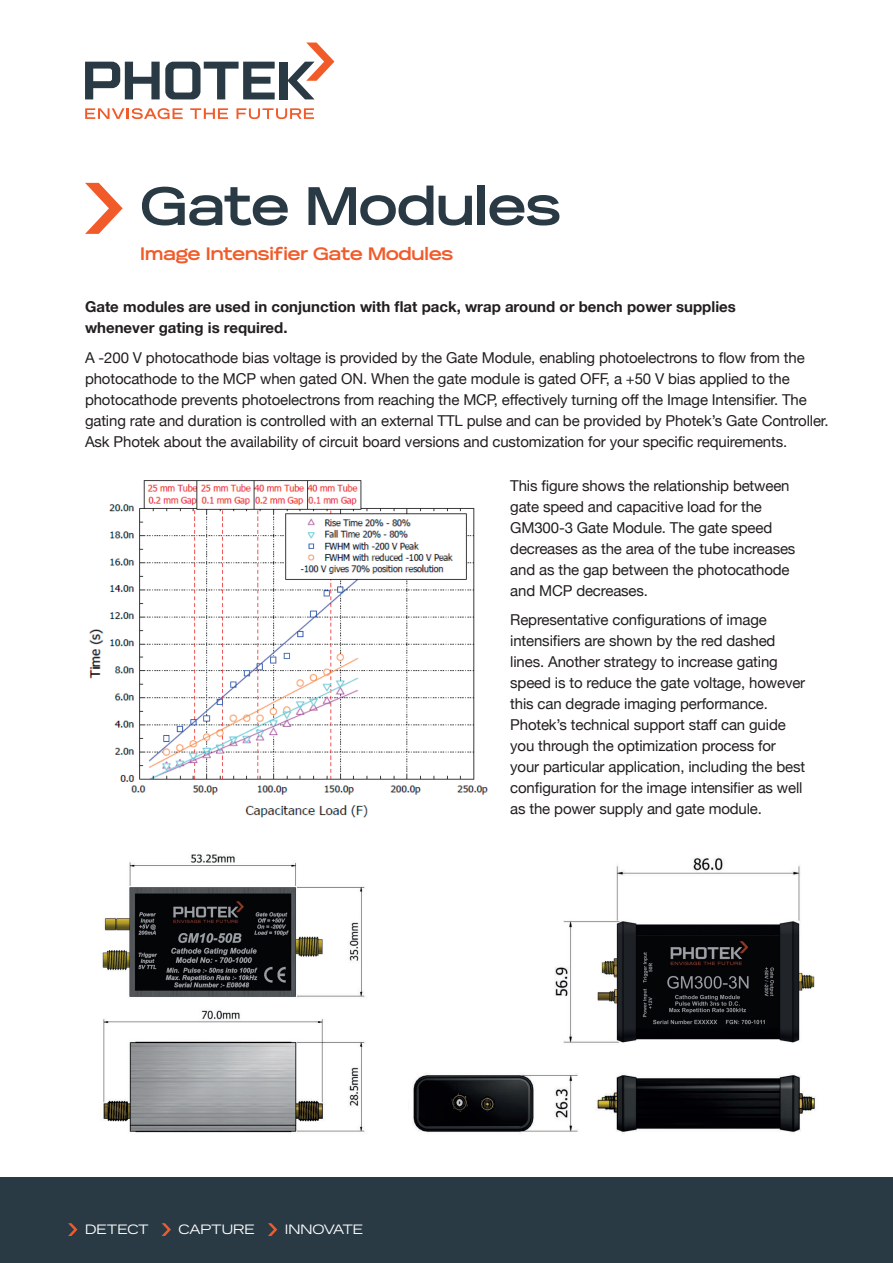
<style>
.page{position:relative;width:893px;height:1263px;background:#fff}
.page>*{position:absolute;margin:0;border:0;box-sizing:border-box;transform-origin:0 0}
.t1{font:700 54px "Reservation Wide";color:#293a45}
.t2{font:700 18px "Reservation Wide";color:#f15b2a}
.t3{font:15px/21px "Helvetica Neue";letter-spacing:-.01em;color:#231f20}
.t4{font:700 15px/21px "Helvetica Neue";color:#231f20}
.t5{font:13.5px "Reservation Wide";color:#fff}
</style>
<div class="page">
<div style="left:0;top:1178px;width:893px;height:85px;background:#293a45"></div>
<svg style="left:268px;top:1223px;width:9px;height:13px"></svg>
<svg style="left:162px;top:1223px;width:9px;height:13px"></svg>
<svg style="left:68px;top:1223px;width:9px;height:13px"></svg>
<svg style="left:85px;top:183px;width:38px;height:51px"></svg>
<img style="left:89px;top:480px;width:399px;height:338px">
<img style="left:102px;top:854px;width:714px;height:280px">
<svg style="left:85px;top:62px;width:190px;height:37px"></svg>
<div style="left:279px;top:62px;width:8px;height:37px;background:#293a45"></div>
<svg style="left:287px;top:43px;width:47px;height:56px"></svg>
<svg style="left:85px;top:108px;width:98px;height:11px"></svg>
<svg style="left:190px;top:108px;width:38px;height:11px"></svg>
<svg style="left:237px;top:108px;width:77px;height:11px"></svg>
<h1 class="t1" style="left:140px;top:173px;width:422px">Gate Modules</h1>
<p class="t2" style="left:140px;top:242px;width:314px">Image Intensifier Gate Modules</p>
<p class="t4" style="left:85px;top:297px;width:652px">Gate modules are used in conjunction with flat pack, wrap around or bench power supplies whenever gating is required.</p>
<p class="t3" style="left:85px;top:348px;width:745px">A -200 V photocathode bias voltage is provided by the Gate Module, enabling photoelectrons to flow from the photocathode to the MCP when gated ON. When the gate module is gated OFF, a +50 V bias applied to the photocathode prevents photoelectrons from reaching the MCP, effectively turning off the Image Intensifier. The gating rate and duration is controlled with an external TTL pulse and can be provided by Photek’s Gate Controller.<br>Ask Photek about the availability of circuit board versions and customization for your specific requirements.</p>
<p class="t3" style="left:510px;top:476px;width:287px">This figure shows the relationship between gate speed and capacitive load for the GM300-3 Gate Module. The gate speed decreases as the area of the tube increases and as the gap between the photocathode and MCP decreases.</p>
<p class="t3" style="left:510px;top:610px;width:296px">Representative configurations of image intensifiers are shown by the red dashed lines. Another strategy to increase gating speed is to reduce the gate voltage, however this can degrade imaging performance.<br>Photek’s technical support staff can guide you through the optimization process for your particular application, including the best configuration for the image intensifier as well as the power supply and gate module.</p>
<p class="t5" style="left:85px;top:1222px;width:65px">DETECT</p>
<p class="t5" style="left:179px;top:1222px;width:78px">CAPTURE</p>
<p class="t5" style="left:285px;top:1222px;width:80px">INNOVATE</p>
</div>
